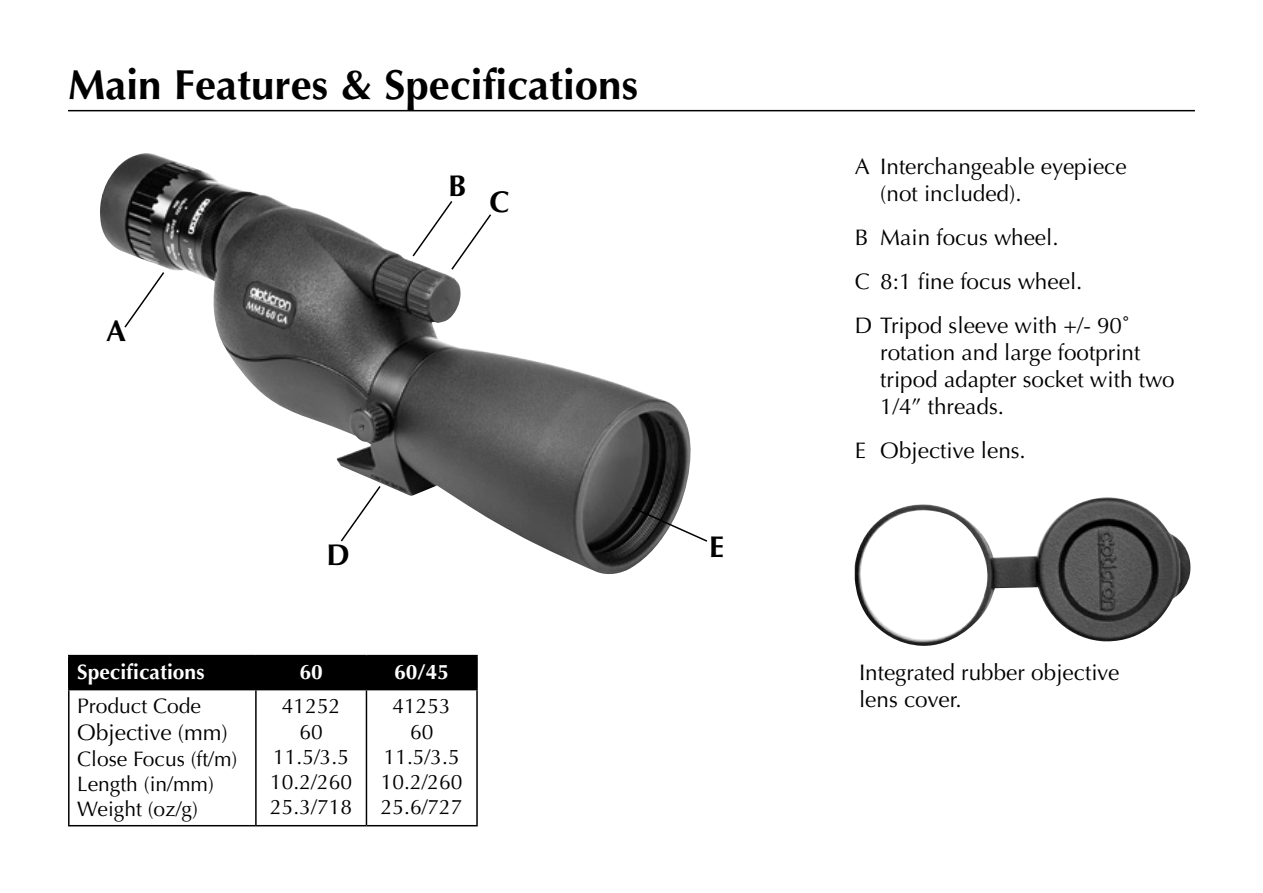
<style>
.page{position:relative;width:1263px;height:893px;background:#fff}
.page>*{position:absolute;margin:0;border:0;box-sizing:border-box;transform-origin:0 0}
.t1{font:700 42px "Optima";color:#000}
.t2{font:700 30px "Optima";color:#000}
.t3{font:22.5px/27px "Optima";color:#000}
.t4{font:21px/25.2px "Optima";color:#000;text-align:center}
.t5{font:700 21px "Optima";color:#fff}
</style>
<div class="page">
<hr style="left:68px;top:110px;width:1127px;height:1px;background:#000">
<div style="left:70px;top:656px;width:406px;height:33px;background:#000"></div>
<hr style="left:68px;top:655px;width:188px;height:1px;background:#000">
<hr style="left:68px;top:656px;width:2px;height:33px;background:#000">
<hr style="left:256px;top:655px;width:110px;height:1px;background:#000">
<hr style="left:255px;top:656px;width:2px;height:33px;background:#000">
<hr style="left:366px;top:655px;width:112px;height:1px;background:#000">
<hr style="left:366px;top:656px;width:1px;height:33px;background:#000">
<hr style="left:476px;top:656px;width:2px;height:33px;background:#000">
<hr style="left:68px;top:689px;width:188px;height:1px;background:#000">
<hr style="left:256px;top:689px;width:110px;height:1px;background:#000">
<hr style="left:366px;top:689px;width:112px;height:1px;background:#000">
<hr style="left:68px;top:690px;width:2px;height:135px;background:#000">
<hr style="left:255px;top:690px;width:2px;height:135px;background:#000">
<hr style="left:366px;top:690px;width:1px;height:135px;background:#000">
<hr style="left:476px;top:690px;width:2px;height:135px;background:#000">
<hr style="left:68px;top:825px;width:188px;height:1px;background:#000">
<hr style="left:256px;top:825px;width:110px;height:1px;background:#000">
<hr style="left:366px;top:825px;width:112px;height:1px;background:#000">
<img style="left:100px;top:153px;width:591px;height:421px">
<svg style="left:411px;top:199px;width:82px;height:72px"></svg>
<svg style="left:123px;top:270px;width:43px;height:59px"></svg>
<svg style="left:339px;top:484px;width:43px;height:59px"></svg>
<svg style="left:631px;top:506px;width:77px;height:37px"></svg>
<img style="left:855px;top:497px;width:336px;height:149px">
<h1 class="t1" style="left:68px;top:60px;width:571px">Main Features &amp; Specifications</h1>
<h2 class="t2" style="left:106px;top:313px;width:22px">A</h2>
<h2 class="t2" style="left:448px;top:168px;width:20px">B</h2>
<h2 class="t2" style="left:490px;top:184px;width:22px">C</h2>
<h2 class="t2" style="left:326px;top:538px;width:25px">D</h2>
<p class="t5" style="left:77px;top:660px;width:129px">Specifications</p>
<p class="t5" style="left:299px;top:660px;width:25px">60</p>
<p class="t5" style="left:394px;top:660px;width:56px">60/45</p>
<p class="t4" style="left:77px;top:694px;width:125px">Product Code</p>
<p class="t3" style="left:77px;top:720px;width:152px">Objective (mm)</p>
<p class="t4" style="left:77px;top:746px;width:162px;text-align:left">Close Focus (ft/m)<br>Length (in/mm)<br>Weight (oz/g)</p>
<p class="t4" style="left:270px;top:694px;width:83px">41252<br>60<br>11.5/3.5<br>10.2/260<br>25.3/718</p>
<p class="t4" style="left:381px;top:694px;width:83px">41253<br>60<br>11.5/3.5<br>10.2/260<br>25.6/727</p>
<h2 class="t2" style="left:709px;top:529px;width:16px">E</h2>
<p class="t3" style="left:880px;top:153px;width:248px;text-indent:-26px">A Interchangeable eyepiece (not included).</p>
<p class="t3" style="left:855px;top:215px;width:276px;line-height:44.1px">B Main focus wheel.<br>C 8:1 fine focus wheel.<br>D Tripod sleeve with +/- 90˚</p>
<p class="t3" style="left:880px;top:339px;width:296px">rotation and large footprint tripod adapter socket with two<br>1/4” threads.</p>
<p class="t3" style="left:855px;top:437px;width:173px">E Objective lens.</p>
<p class="t3" style="left:859px;top:659px;width:262px">Integrated rubber objective lens cover.</p>
</div>
